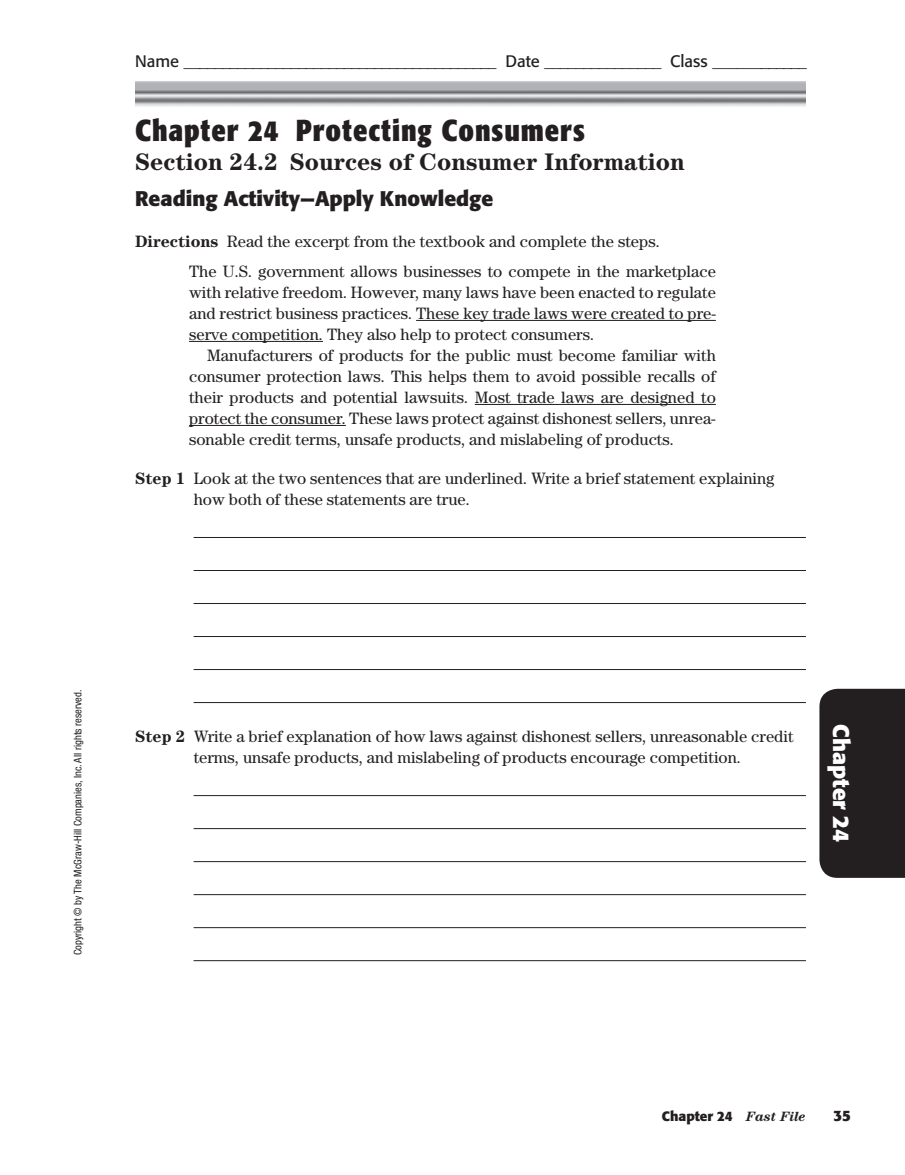
<style>
.page{position:relative;width:905px;height:1175px;background:#fff}
.page>*{position:absolute;margin:0;border:0;box-sizing:border-box;transform-origin:0 0}
.t1{font:700 30px "Formata OTF Cn";letter-spacing:.03em;color:#231f20}
.t2{font:700 24px "Century Std";color:#231f20}
.t3{font:700 22.5px "Formata OTF";color:#fff}
.t4{font:700 21px "Formata OTF";color:#231f20}
.t5{font:16.5px/21px "Century Std";color:#231f20}
.t6{font:16.5px "Formata OTF";color:#231f20}
.t7{font:700 15px "Formata OTF";color:#231f20}
.t8{font:700 13.5px "Formata OTF";color:#231f20}
.t9{font:condensed 10.5px "Helvetica Neue LT Std";color:#231f20}
.s1{font-weight:700}
.s2{font-family:"Century Std";font-style:italic}
</style>
<div class="page">
<div style="left:819px;top:688px;width:85px;height:190px;background:#231f20"></div>
<hr style="left:416px;top:320px;width:300px;height:1px;background:#231f20">
<hr style="left:189px;top:341px;width:134px;height:1px;background:#231f20">
<hr style="left:474px;top:404px;width:242px;height:1px;background:#231f20">
<hr style="left:189px;top:425px;width:157px;height:1px;background:#231f20">
<hr style="left:194px;top:537px;width:612px;height:1px;background:#231f20">
<hr style="left:194px;top:570px;width:612px;height:1px;background:#231f20">
<hr style="left:194px;top:603px;width:612px;height:1px;background:#231f20">
<hr style="left:194px;top:636px;width:612px;height:1px;background:#231f20">
<hr style="left:194px;top:669px;width:612px;height:1px;background:#231f20">
<hr style="left:194px;top:702px;width:612px;height:1px;background:#231f20">
<hr style="left:194px;top:795px;width:612px;height:1px;background:#231f20">
<hr style="left:194px;top:828px;width:612px;height:1px;background:#231f20">
<hr style="left:194px;top:861px;width:612px;height:1px;background:#231f20">
<hr style="left:194px;top:894px;width:612px;height:1px;background:#231f20">
<hr style="left:194px;top:927px;width:612px;height:1px;background:#231f20">
<hr style="left:194px;top:960px;width:612px;height:1px;background:#231f20">
<p class="t6" style="left:135px;top:54px;width:673px">Name _________________________________________ Date _______________ Class ____________</p>
<h1 class="t1" style="left:135px;top:118px;width:451px">Chapter 24 Protecting Consumers</h1>
<h2 class="t2" style="left:135px;top:154px;width:551px">Section 24.2 Sources of Consumer Information</h2>
<p class="t4" style="left:135px;top:189px;width:360px">Reading Activity—Apply Knowledge</p>
<p class="t5" style="left:189px;top:228px;width:528px;line-height:30px;text-indent:-54px"><span class="s1">Directions</span> Read the excerpt from the textbook and complete the steps.<br>The U.S. government allows businesses to compete in the marketplace</p>
<p class="t5" style="left:189px;top:283px;width:528px;text-align:justify">with relative freedom. However, many laws have been enacted to regulate and restrict business practices. These key trade laws were created to pre&shy;serve competition. They also help to protect consumers.</p>
<p class="t5" style="left:189px;top:346px;width:528px;text-align:justify;text-indent:18px">Manufacturers of products for the public must become familiar with consumer protection laws. This helps them to avoid possible recalls of their products and potential lawsuits. Most trade laws are designed to protect the consumer. These laws protect against dishonest sellers, unrea&shy;sonable credit terms, unsafe products, and mislabeling of products.</p>
<p class="t5" style="left:194px;top:469px;width:582px;text-indent:-59px"><span class="s1">Step 1</span> Look at the two sentences that are underlined. Write a brief statement explaining how both of these statements are true.</p>
<p class="t9" style="left:74px;top:955px;width:267px;rotate:-90deg">Copyright © by The McGraw-Hill Companies, Inc. All rights reserved.</p>
<p class="t5" style="left:135px;top:727px;width:660px;text-align:center"><span class="s1">Step 2</span> Write a brief explanation of how laws against dishonest sellers, unreasonable credit terms, unsafe products, and mislabeling of products encourage competition.</p>
<h3 class="t3" style="left:851px;top:724px;width:120px;rotate:90deg">Chapter 24</h3>
<p class="t8" style="left:662px;top:1110px;width:146px">Chapter 24 <span class="s2">Fast File</span></p>
<p class="t7" style="left:833px;top:1109px;width:19px">35</p>
</div>
